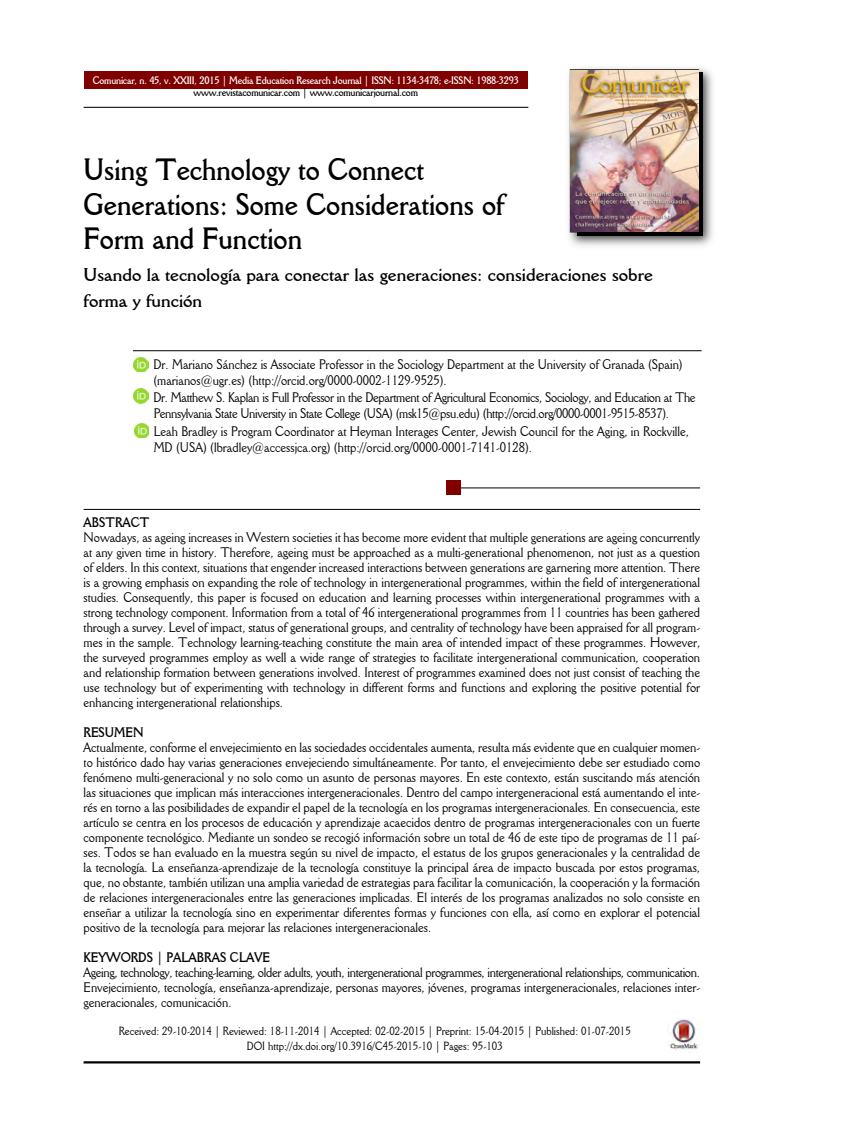
<style>
.page{position:relative;width:849px;height:1127px;background:#fff}
.page>*{position:absolute;margin:0;border:0;box-sizing:border-box;transform-origin:0 0}
.t1{font:700 30px/34.5px "Della Robbia BT";color:#000;scale:.9 1}
.t2{font:700 18px/26px "Della Robbia BT";color:#000}
.t3{font:13.5px/15px "Della Robbia BT";color:#000;text-align:justify;scale:.9 1}
.t4{font:13.5px/15.8px "Della Robbia BT";letter-spacing:-.025em;color:#000;scale:.9 1}
.t5{font:700 13.5px "Della Robbia BT";color:#000;scale:.9 1}
.t6{font:11.55px/15px "Della Robbia BT";color:#000;text-align:center;scale:.9 1}
.t7{font:700 10.5px "Della Robbia BT";letter-spacing:-.02em;color:#fff;scale:.9 1}
.t8{font:700 10.5px "Della Robbia BT";letter-spacing:-.02em;color:#000;scale:.9 1}
</style>
<div class="page">
<svg style="left:83px;top:106px;width:446px;height:2px"></svg>
<div style="left:84px;top:71px;width:444px;height:17px;background:#800000"></div>
<img style="left:568px;top:68px;width:145px;height:178px">
<img style="left:577px;top:73px;width:125px;height:163px">
<img style="left:571px;top:70px;width:127px;height:162px">
<svg style="left:132px;top:350px;width:570px;height:1px"></svg>
<svg style="left:83px;top:508px;width:618px;height:2px"></svg>
<svg style="left:461px;top:487px;width:240px;height:1px"></svg>
<img style="left:668px;top:1018px;width:32px;height:32px">
<hr style="left:84px;top:1061px;width:616px;height:2px;background:#000">
<div style="left:446px;top:481px;width:15px;height:14px;background:#800000"></div>
<img style="left:134px;top:357px;width:15px;height:15px">
<svg style="left:133px;top:391px;width:12px;height:13px"></svg>
<img style="left:134px;top:388px;width:15px;height:15px">
<img style="left:134px;top:423px;width:15px;height:15px">
<p class="t7" style="left:93px;top:74px;width:475px">Comunicar, n. 45, v. XXIII, 2015 | Media Education Research Journal | ISSN: 1134-3478; e-ISSN: 1988-3293</p>
<p class="t8" style="left:194px;top:86px;width:251px">www.revistacomunicar.com | www.comunicarjournal.com</p>
<h1 class="t1" style="left:84px;top:152px;width:469px">Using Technology to Connect<br>Generations: Some Considerations of<br>Form and Function</h1>
<h2 class="t2" style="left:84px;top:261px;width:571px">Usando la tecnología para conectar las generaciones: consideraciones sobre forma y función</h2>
<p class="t3" style="left:153px;top:356px;width:590px;line-height:15.8px">Dr. Mariano Sánchez is Associate Professor in the Sociology Department at the University of Granada (Spain) (marianos@ugr.es) (http://orcid.org/0000-0002-1129-9525).</p>
<p class="t4" style="left:153px;top:390px;width:604px">Dr. Matthew S. Kaplan is Full Professor in the Department of Agricultural Economics, Sociology, and Education at The<br>Pennsylvania State University in State College (USA) (msk15@psu.edu) (http://orcid.org/0000-0001-9515-8537).</p>
<p class="t3" style="left:154px;top:423px;width:596px;line-height:15.8px">Leah Bradley is Program Coordinator at Heyman Interages Center, Jewish Council for the Aging, in Rockville,<br>MD (USA) (lbradley@accessjca.org) (http://orcid.org/0000-0001-7141-0128).</p>
<p class="t5" style="left:84px;top:514px;width:75px">ABSTRACT</p>
<p class="t3" style="left:84px;top:530px;width:687px">Nowadays, as ageing increases in Western societies it has become more evident that multiple generations are ageing concurrently at any given time in history. Therefore, ageing must be approached as a multi-generational phenomenon, not just as a question of elders. In this context, situations that engender increased interactions between generations are garnering more attention. There is a growing emphasis on expanding the role of technology in intergenerational programmes, within the field of intergenerational studies. Consequently, this paper is focused on education and learning processes within intergenerational programmes with a strong technology component. Information from a total of 46 intergenerational programmes from 11 countries has been gathered through a survey. Level of impact, status of generational groups, and centrality of technology have been appraised for all program&shy;mes in the sample. Technology learning-teaching constitute the main area of intended impact of these programmes. However, the surveyed programmes employ as well a wide range of strategies to facilitate intergenerational communication, cooperation and relationship formation between generations involved. Interest of programmes examined does not just consist of teaching the use technology but of experimenting with technology in different forms and functions and exploring the positive potential for enhancing intergenerational relationships.</p>
<p class="t5" style="left:84px;top:724px;width:68px">RESUMEN</p>
<p class="t3" style="left:84px;top:740px;width:687px">Actualmente, conforme el envejecimiento en las sociedades occidentales aumenta, resulta más evidente que en cualquier momen&shy;to histórico dado hay varias generaciones envejeciendo simultáneamente. Por tanto, el envejecimiento debe ser estudiado como fenómeno multi-generacional y no solo como un asunto de personas mayores. En este contexto, están suscitando más atención las situaciones que implican más interacciones intergeneracionales. Dentro del campo intergeneracional está aumentando el inte&shy;rés en torno a las posibilidades de expandir el papel de la tecnología en los programas intergeneracionales. En consecuencia, este artículo se centra en los procesos de educación y aprendizaje acaecidos dentro de programas intergeneracionales con un fuerte componente tecnológico. Mediante un sondeo se recogió información sobre un total de 46 de este tipo de programas de 11 paí&shy;ses. Todos se han evaluado en la muestra según su nivel de impacto, el estatus de los grupos generacionales y la centralidad de la tecnología. La enseñanza-aprendizaje de la tecnología constituye la principal área de impacto buscada por estos programas, que, no obstante, también utilizan una amplia variedad de estrategias para facilitar la comunicación, la cooperación y la formación de relaciones intergeneracionales entre las generaciones implicadas. El interés de los programas analizados no solo consiste en enseñar a utilizar la tecnología sino en experimentar diferentes formas y funciones con ella, así como en explorar el potencial positivo de la tecnología para mejorar las relaciones intergeneracionales.</p>
<p class="t5" style="left:84px;top:949px;width:209px">KEYWORDS | PALABRAS CLAVE</p>
<p class="t3" style="left:84px;top:965px;width:687px">Ageing, technology, teaching-learning, older adults, youth, intergenerational programmes, intergenerational relationships, communication.<br>Envejecimiento, tecnología, enseñanza-aprendizaje, personas mayores, jóvenes, programas intergeneracionales, relaciones inter&shy;generacionales, comunicación.</p>
<p class="t6" style="left:119px;top:1023px;width:570px">Received: 29-10-2014 | Reviewed: 18-11-2014 | Accepted: 02-02-2015 | Preprint: 15-04-2015 | Published: 01-07-2015<br>DOI http://dx.doi.org/10.3916/C45-2015-10 | Pages: 95-103</p>
</div>
